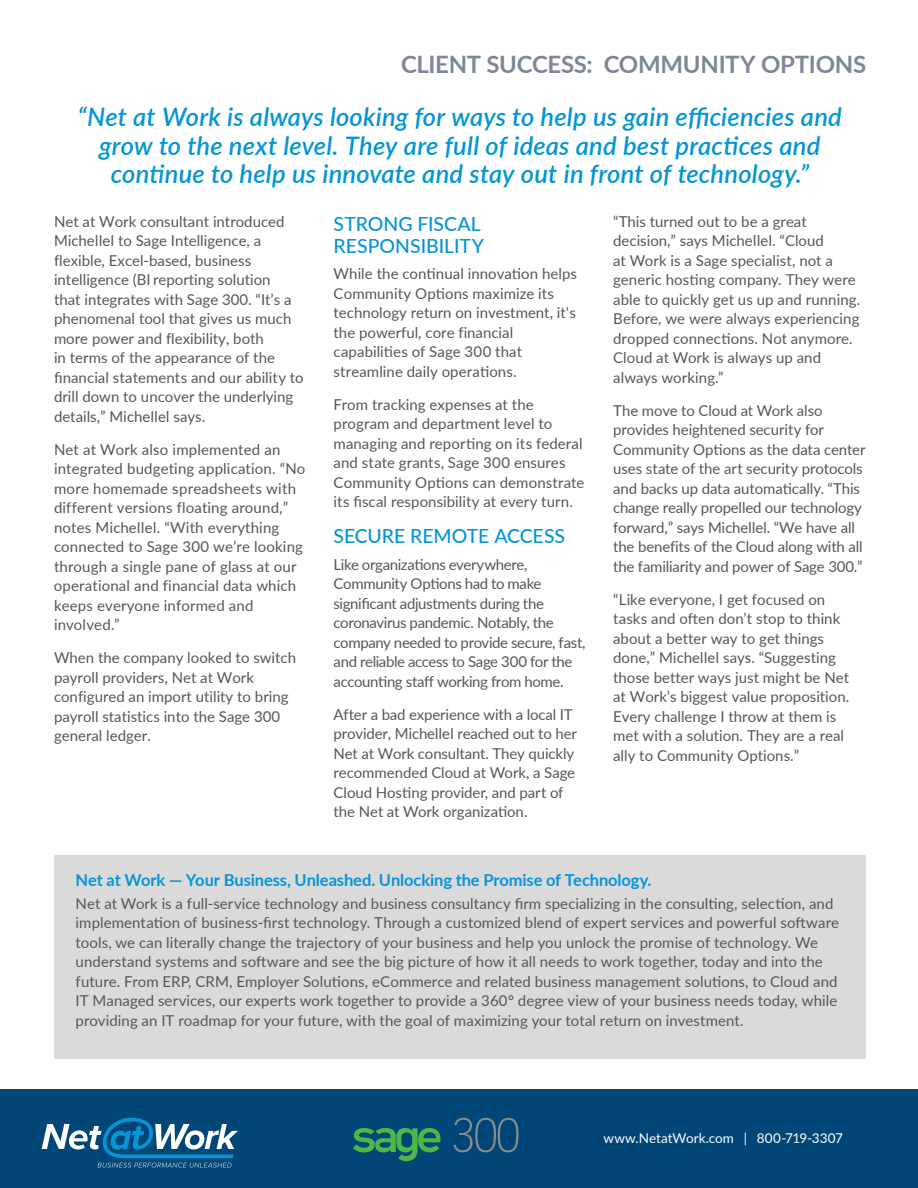
<style>
.page{position:relative;width:918px;height:1188px;background:#fff}
.page>*{position:absolute;margin:0;border:0;box-sizing:border-box;transform-origin:0 0}
.Large_Quote{font:italic 600 25.5px/28.5px "Lato";letter-spacing:.005em;color:#0695d6;text-align:center}
.Customer_Info_body{font:700 24px "Lato";letter-spacing:-.01em;color:#7c879b}
.Subheads{font:500 19.5px/22.5px "Lato";color:#0695d6}
.Body_Copy{font:500 19.5px "Lato";letter-spacing:-.01em;color:#0695d6}
.Quote_Author{font:700 16.5px "Lato";letter-spacing:-.005em;color:#0695d6}
.Body_Copy-2{font:15px/19.5px "Lato";color:#54575a}
.Body_Copy-3{font:15px/19.5px "Lato";letter-spacing:-.025em;color:#54575a}
.Quote_Author-2{font:13.5px "Lato";color:#fff}
</style>
<div class="page">
<div style="left:54px;top:855px;width:812px;height:204px;background:#dadadb"></div>
<div style="left:0;top:1089px;width:918px;height:99px;background:#004677"></div>
<svg style="left:42px;top:1118px;width:196px;height:50px"></svg>
<svg style="left:353px;top:1128px;width:88px;height:33px"></svg>
<svg style="left:454px;top:1118px;width:64px;height:34px"></svg>
<p class="Customer_Info_body" style="left:401px;top:47px;width:467px">CLIENT SUCCESS: COMMUNITY OPTIONS</p>
<p class="Large_Quote" style="left:78px;top:102px;width:766px">“Net at Work is always looking for ways to help us gain efficiencies and grow to the next level. They are full of ideas and best practices and continue to help us innovate and stay out in front of technology.”</p>
<p class="Body_Copy-2" style="left:54px;top:211px;width:251px">Net at Work consultant introduced Michellel to Sage Intelligence, a flexible, Excel-based, business intelligence (BI reporting solution<br>that integrates with Sage 300. “It’s a phenomenal tool that gives us much more power and flexibility, both<br>in terms of the appearance of the financial statements and our ability to drill down to uncover the underlying details,” Michellel says.</p>
<p class="Body_Copy-2" style="left:54px;top:439px;width:253px">Net at Work also implemented an integrated budgeting application. “No more homemade spreadsheets with different versions floating around,” notes Michellel. “With everything connected to Sage 300 we’re looking through a single pane of glass at our operational and financial data which keeps everyone informed and involved.”</p>
<p class="Body_Copy-2" style="left:54px;top:648px;width:244px">When the company looked to switch payroll providers, Net at Work configured an import utility to bring payroll statistics into the Sage 300 general ledger.</p>
<p class="Subheads" style="left:334px;top:211px;width:152px">STRONG FISCAL<br>RESPONSIBILITY</p>
<p class="Body_Copy-2" style="left:334px;top:264px;width:245px">While the continual innovation helps Community Options maximize its technology return on investment, it's the powerful, core financial capabilities of Sage 300 that streamline daily operations.</p>
<p class="Body_Copy-2" style="left:334px;top:394px;width:252px">From tracking expenses at the program and department level to managing and reporting on its federal and state grants, Sage 300 ensures Community Options can demonstrate its fiscal responsibility at every turn.</p>
<p class="Body_Copy" style="left:334px;top:522px;width:233px">SECURE REMOTE ACCESS</p>
<p class="Body_Copy-3" style="left:334px;top:554px;width:254px">Like organizations everywhere, Community Options had to make significant adjustments during the coronavirus pandemic. Notably, the company needed to provide secure, fast, and reliable access to Sage 300 for the accounting staff working from home.</p>
<p class="Body_Copy-2" style="left:334px;top:704px;width:245px">After a bad experience with a local IT provider, Michellel reached out to her Net at Work consultant. They quickly recommended Cloud at Work, a Sage Cloud Hosting provider, and part of the Net at Work organization.</p>
<p class="Body_Copy-2" style="left:613px;top:211px;width:249px">“This turned out to be a great decision,” says Michellel. “Cloud<br>at Work is a Sage specialist, not a generic hosting company. They were able to quickly get us up and running.<br>Before, we were always experiencing dropped connections. Not anymore.<br>Cloud at Work is always up and always working.”</p>
<p class="Body_Copy-2" style="left:613px;top:400px;width:254px">The move to Cloud at Work also provides heightened security for Community Options as the data center uses state of the art security protocols and backs up data automatically. “This change really propelled our technology forward,” says Michellel. “We have all the benefits of the Cloud along with all the familiarity and power of Sage 300.”</p>
<p class="Body_Copy-2" style="left:613px;top:589px;width:238px">“Like everyone, I get focused on tasks and often don’t stop to think about a better way to get things done,” Michellel says. “Suggesting those better ways just might be Net at Work’s biggest value proposition.<br>Every challenge I throw at them is met with a solution. They are a real ally to Community Options.”</p>
<p class="Quote_Author" style="left:76px;top:868px;width:577px">Net at Work — Your Business, Unleashed. Unlocking the Promise of Technology.</p>
<p class="Body_Copy-2" style="left:76px;top:893px;width:765px">Net at Work is a full-service technology and business consultancy firm specializing in the consulting, selection, and implementation of business-first technology. Through a customized blend of expert services and powerful software tools, we can literally change the trajectory of your business and help you unlock the promise of technology. We understand systems and software and see the big picture of how it all needs to work together, today and into the future. From ERP, CRM, Employer Solutions, eCommerce and related business management solutions, to Cloud and IT Managed services, our experts work together to provide a 360º degree view of your business needs today, while providing an IT roadmap for your future, with the goal of maximizing your total return on investment.</p>
<p class="Quote_Author-2" style="left:603px;top:1129px;width:241px">www.NetatWork.com | 800-719-3307</p>
</div>
